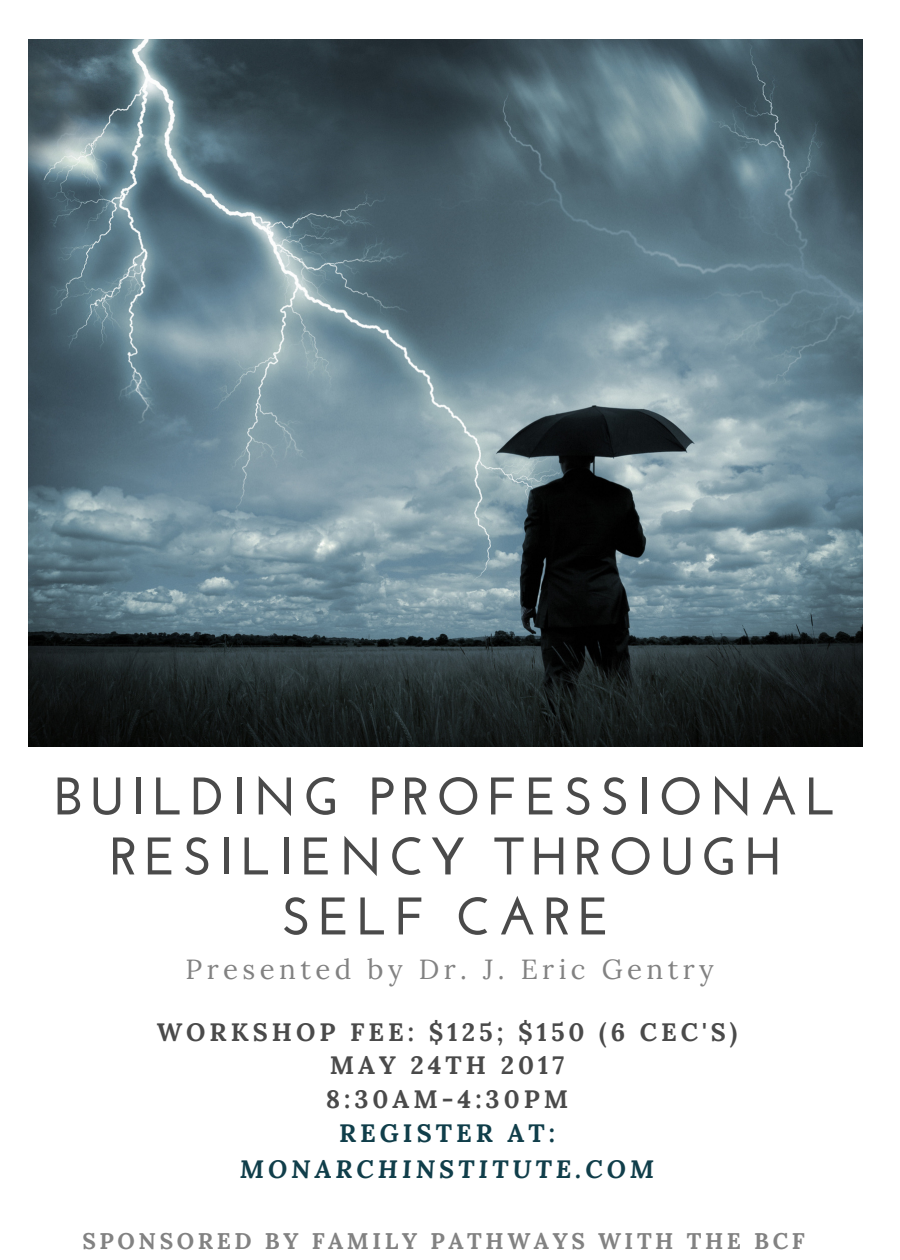
<style>
.page{position:relative;width:900px;height:1260px;background:#fff}
.page>*{position:absolute;margin:0;border:0;box-sizing:border-box;transform-origin:0 0}
.t1{font:700 52.75px/60px "Josefin Sans";letter-spacing:.13em;color:#4a4a4a;text-align:center}
.t2{font:27.75px "Lora";letter-spacing:.16em;color:#828282}
.t3{font:700 25.25px/33.8px "Lora";letter-spacing:.16em;color:#4a4a4a;text-align:center}
.t4{font:italic 700 25.25px "Lora";letter-spacing:.16em;color:#103e4a}
.t5{font:700 25.25px "Lora";letter-spacing:.16em;color:#103e4a}
.t6{font:700 22.75px "Lora";letter-spacing:.16em;color:#828282}
</style>
<div class="page">
<img style="left:28px;top:39px;width:834px;height:707px">
<h1 class="t1" style="left:55px;top:771px;width:784px">BUILDING PROFESSIONAL<br>RESILIENCY THROUGH<br>SELF CARE</h1>
<p class="t2" style="left:186px;top:953px;width:530px">Presented by Dr. J. Eric Gentry</p>
<p class="t3" style="left:157px;top:1015px;width:582px">WORKSHOP FEE: $125; $150 (6 CEC'S)<br>MAY 24TH 2017<br>8:30AM-4:30PM</p>
<p class="t5" style="left:339px;top:1116px;width:217px">REGISTER AT:</p>
<p class="t4" style="left:240px;top:1151px;width:416px">MONARCHINSTITUTE.COM</p>
<p class="t6" style="left:82px;top:1226px;width:724px">SPONSORED BY FAMILY PATHWAYS WITH THE BCF</p>
</div>
